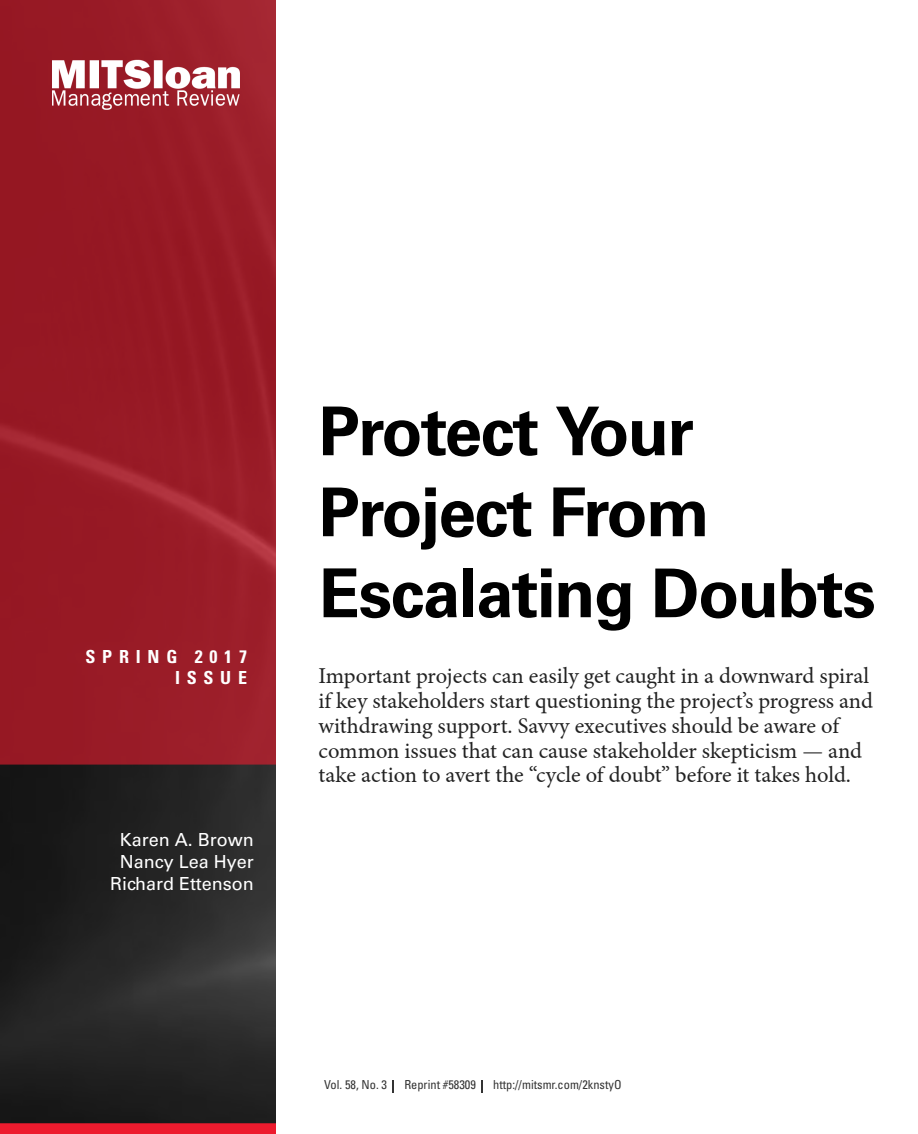
<style>
.page{position:relative;width:918px;height:1134px;background:#fff}
.page>*{position:absolute;margin:0;border:0;box-sizing:border-box;transform-origin:0 0}
.t1{font:700 67.5px/81px "Univers LT Std";letter-spacing:-.02em;color:#000}
.t2{font:22.5px/24.8px "Minion Pro";color:#222}
.t3{font:18px/21.6px "Univers LT Std";color:#fff;text-align:center}
.t4{font:700 18px/21.6px "Univers LT Std";letter-spacing:.375em;color:#fff;text-align:right}
.t5{font:12.3px "Univers LT Std";color:#333}
</style>
<div class="page">
<img style="left:0;top:0;width:275px;height:1134px">
<svg style="left:393px;top:1080px;width:1px;height:13px"></svg>
<svg style="left:481px;top:1080px;width:2px;height:13px"></svg>
<p class="t4" style="left:86px;top:648px;width:163px">SPRING 2017<br>ISSUE</p>
<p class="t3" style="left:110px;top:832px;width:145px">Karen A. Brown<br>Nancy Lea Hyer<br>Richard Ettenson</p>
<h1 class="t1" style="left:319px;top:400px;width:559px">Protect Your<br>Project From<br>Escalating Doubts</h1>
<p class="t2" style="left:319px;top:664px;width:556px">Important projects can easily get caught in a downward spiral if key stakeholders start questioning the project’s progress and withdrawing support. Savvy executives should be aware of common issues that can cause stakeholder skepticism — and take action to avert the “cycle of doubt” before it takes hold.</p>
<p class="t5" style="left:324px;top:1081px;width:64px">Vol. 58, No. 3</p>
<p class="t5" style="left:404px;top:1081px;width:73px">Reprint #58309</p>
<p class="t5" style="left:493px;top:1081px;width:130px">http://mitsmr.com/2knstyO</p>
</div>
